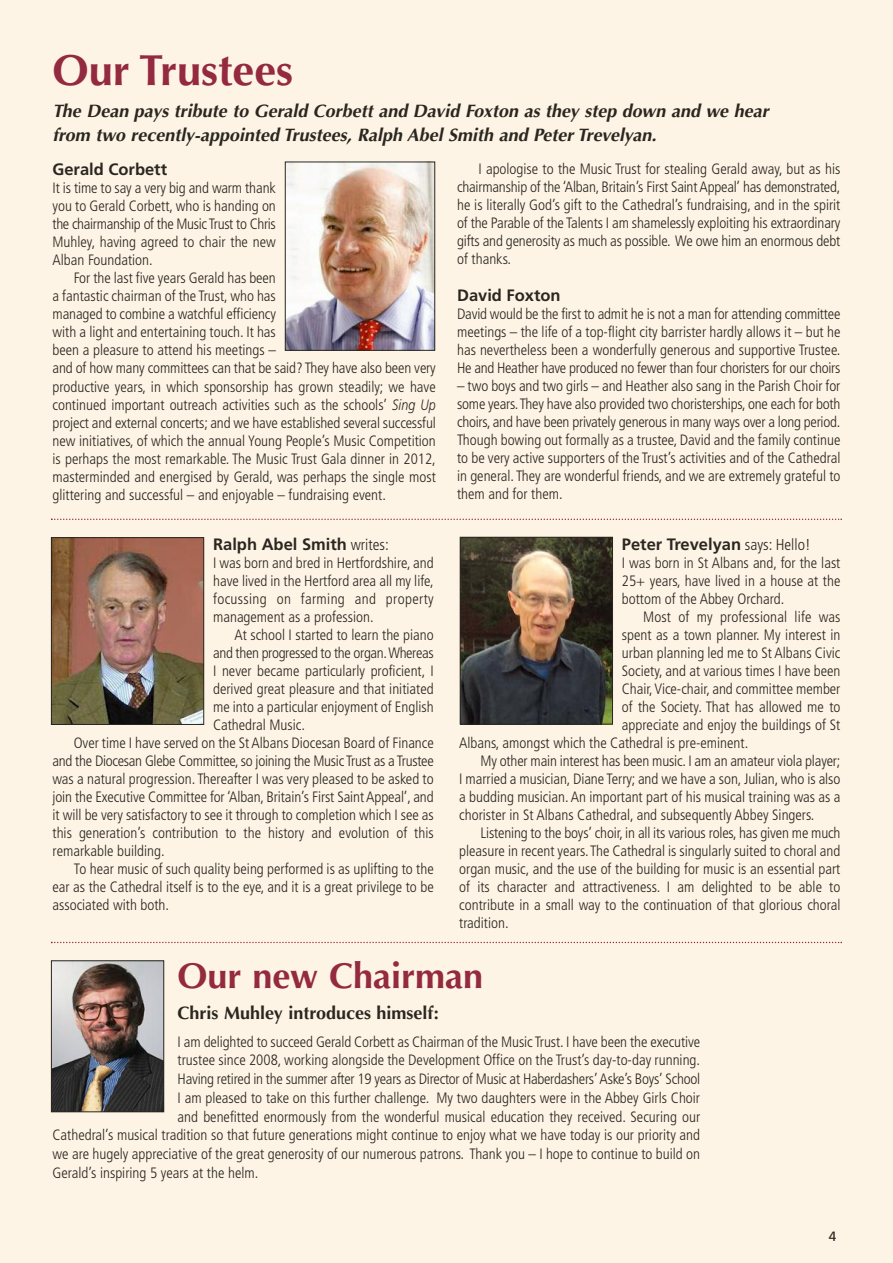
<style>
.page{position:relative;width:893px;height:1263px;background:#fdf4e5}
.page>*{position:absolute;margin:0;border:0;box-sizing:border-box;transform-origin:0 0}
.t1{font:700 43.5px "Optima";color:#942a3f}
.t2{font:700 36px "Optima";color:#942a3f}
.t3{font:italic 700 18px/24px "Optima";color:#2a2620}
.t4{font:700 18px "Optima";color:#2a2620}
.t5{font:700 16.5px "Frutiger";color:#2a2620}
.t6{font:300 condensed 15px/18px "Frutiger";color:#2a2620;text-align:justify}
.t7{font:300 condensed 15px "Frutiger";letter-spacing:-.02em;color:#2a2620}
.t8{font:300 condensed 15px "Frutiger";letter-spacing:-.025em;color:#2a2620}
.t9{font:13.5px "Frutiger";color:#2a2620}
.s1{font-style:italic;font-stretch:normal}
.s2{font-weight:300;font-stretch:condensed;font-size:15.75px}
</style>
<div class="page">
<svg style="left:51px;top:942px;width:791px;height:1px"></svg>
<img style="left:53px;top:539px;width:149px;height:184px">
<div style="left:51px;top:537px;width:153px;height:188px;border:1px solid #2a2620"></div>
<img style="left:287px;top:164px;width:146px;height:185px">
<div style="left:285px;top:162px;width:150px;height:189px;border:1px solid #2a2620"></div>
<img style="left:462px;top:539px;width:149px;height:183px">
<div style="left:460px;top:537px;width:153px;height:187px;border:1px solid #2a2620"></div>
<svg style="left:51px;top:518px;width:791px;height:2px"></svg>
<img style="left:53px;top:962px;width:109px;height:148px">
<div style="left:51px;top:960px;width:113px;height:152px;border:1px solid #2a2620"></div>
<h1 class="t1" style="left:53px;top:53px;width:242px">Our Trustees</h1>
<p class="t3" style="left:53px;top:100px;width:718px">The Dean pays tribute to Gerald Corbett and David Foxton as they step down and we hear from two recently-appointed Trustees, Ralph Abel Smith and Peter Trevelyan.</p>
<p class="t5" style="left:53px;top:163px;width:116px">Gerald Corbett</p>
<p class="t6" style="left:53px;top:180px;width:225px">It is time to say a very big and warm thank you to Gerald Corbett, who is handing on the chairmanship of the Music Trust to Chris Muhley, having agreed to chair the new Alban Foundation.</p>
<p class="t6" style="left:53px;top:270px;width:385px;text-align:left;text-indent:21px">For the last five years Gerald has been<br>a fantastic chairman of the Trust, who has<br>managed to combine a watchful efficiency<br>with a light and entertaining touch. It has<br>been a pleasure to attend his meetings –<br>and of how many committees can that be said? They have also been very productive years, in which sponsorship has grown steadily; we have continued important outreach activities such as the schools’ <span class="s1">Sing Up </span>project and external concerts; and we have established several successful new initiatives, of which the annual Young People’s Music Competition is perhaps the most remarkable. The Music Trust Gala dinner in 2012, masterminded and energised by Gerald, was perhaps the single most glittering and successful – and enjoyable – fundraising event.</p>
<p class="t6" style="left:457px;top:161px;width:385px;text-indent:21px">I apologise to the Music Trust for stealing Gerald away, but as his chairmanship of the ‘Alban, Britain’s First SaintAppeal’ has demonstrated, he is literally God’s gift to the Cathedral’s fundraising, and in the spirit of the Parable of the Talents I am shamelessly exploiting his extraordinary gifts and generosity as much as possible. We owe him an enormous debt of thanks.</p>
<p class="t5" style="left:457px;top:289px;width:105px">David Foxton</p>
<p class="t6" style="left:457px;top:306px;width:385px">David would be the first to admit he is not a man for attending committee meetings – the life of a top-flight city barrister hardly allows it – but he has nevertheless been a wonderfully generous and supportive Trustee.<br>He and Heather have produced no fewer than four choristers for our choirs</p>
<p class="t6" style="left:457px;top:378px;width:385px">– two boys and two girls – and Heather also sang in the Parish Choir for some years.They have also provided two choristerships, one each for both choirs, and have been privately generous in many ways over a long period.<br>Though bowing out formally as a trustee, David and the family continue to be very active supporters of the Trust’s activities and of the Cathedral in general. They are wonderful friends, and we are extremely grateful to them and for them.</p>
<p class="t5" style="left:213px;top:537px;width:177px">Ralph Abel Smith <span class="s2">writes:</span></p>
<p class="t6" style="left:213px;top:555px;width:222px">I was born and bred in Hertfordshire, and have lived in the Hertford area all my life, focussing on farming and property management as a profession.</p>
<p class="t6" style="left:234px;top:627px;width:201px">At school I started to learn the piano</p>
<p class="t8" style="left:213px;top:646px;width:222px">and then progressed to the organ.Whereas</p>
<p class="t6" style="left:213px;top:663px;width:222px">I never became particularly proficient, I</p>
<p class="t6" style="left:213px;top:681px;width:222px">derived great pleasure and that initiated</p>
<p class="t6" style="left:213px;top:699px;width:222px">me into a particular enjoyment of English</p>
<p class="t6" style="left:213px;top:717px;width:93px">Cathedral Music.</p>
<p class="t6" style="left:74px;top:735px;width:361px">Over time I have served on the St Albans Diocesan Board of Finance</p>
<p class="t7" style="left:53px;top:754px;width:383px">and the Diocesan Glebe Committee, so joining the Music Trust as a Trustee</p>
<p class="t6" style="left:53px;top:771px;width:383px">was a natural progression. Thereafter I was very pleased to be asked to</p>
<p class="t6" style="left:53px;top:789px;width:383px">join the Executive Committee for ‘Alban, Britain’s First Saint Appeal’, and</p>
<p class="t6" style="left:53px;top:807px;width:383px">it will be very satisfactory to see it through to completion which I see as</p>
<p class="t6" style="left:53px;top:825px;width:383px">this generation’s contribution to the history and evolution of this</p>
<p class="t6" style="left:53px;top:843px;width:114px">remarkable building.</p>
<p class="t6" style="left:74px;top:861px;width:361px">To hear music of such quality being performed is as uplifting to the</p>
<p class="t6" style="left:53px;top:879px;width:383px">ear as the Cathedral itself is to the eye, and it is a great privilege to be</p>
<p class="t6" style="left:53px;top:897px;width:118px">associated with both.</p>
<p class="t5" style="left:622px;top:537px;width:190px">Peter Trevelyan <span class="s2">says: Hello!</span></p>
<p class="t6" style="left:622px;top:555px;width:220px">I was born in St Albans and, for the last 25+ years, have lived in a house at the bottom of the Abbey Orchard.</p>
<p class="t6" style="left:643px;top:609px;width:199px">Most of my professional life was</p>
<p class="t6" style="left:622px;top:627px;width:220px">spent as a town planner. My interest in</p>
<p class="t6" style="left:622px;top:645px;width:220px">urban planning led me to St Albans Civic</p>
<p class="t6" style="left:622px;top:663px;width:220px">Society, and at various times I have been</p>
<p class="t6" style="left:622px;top:681px;width:220px">Chair,Vice-chair, and committee member</p>
<p class="t6" style="left:622px;top:699px;width:220px">of the Society. That has allowed me to</p>
<p class="t6" style="left:622px;top:717px;width:220px">appreciate and enjoy the buildings of St</p>
<p class="t6" style="left:459px;top:735px;width:291px">Albans, amongst which the Cathedral is pre-eminent.</p>
<p class="t6" style="left:480px;top:753px;width:361px">My other main interest has been music. I am an amateur viola player;</p>
<p class="t6" style="left:459px;top:771px;width:383px">I married a musician, Diane Terry; and we have a son, Julian, who is also</p>
<p class="t6" style="left:459px;top:789px;width:383px">a budding musician.An important part of his musical training was as a</p>
<p class="t6" style="left:459px;top:807px;width:357px">chorister in St Albans Cathedral, and subsequently Abbey Singers.</p>
<p class="t6" style="left:480px;top:825px;width:361px">Listening to the boys’ choir, in all its various roles, has given me much</p>
<p class="t6" style="left:459px;top:843px;width:383px">pleasure in recent years. The Cathedral is singularly suited to choral and</p>
<p class="t6" style="left:459px;top:861px;width:383px">organ music, and the use of the building for music is an essential part</p>
<p class="t6" style="left:459px;top:879px;width:383px">of its character and attractiveness. I am delighted to be able to</p>
<p class="t6" style="left:459px;top:897px;width:383px">contribute in a small way to the continuation of that glorious choral</p>
<p class="t6" style="left:459px;top:915px;width:51px">tradition.</p>
<h2 class="t2" style="left:178px;top:961px;width:307px">Our new Chairman</h2>
<p class="t4" style="left:178px;top:1006px;width:263px">Chris Muhley introduces himself:</p>
<p class="t6" style="left:178px;top:1033px;width:524px">I am delighted to succeed Gerald Corbett as Chairman of the Music Trust. I have been the executive</p>
<p class="t6" style="left:178px;top:1052px;width:524px">trustee since 2008, working alongside the Development Office on the Trust’s day-to-day running.</p>
<p class="t7" style="left:178px;top:1073px;width:524px">Having retired in the summer after 19 years as Director of Music at Haberdashers’Aske’s Boys’ School</p>
<p class="t6" style="left:178px;top:1090px;width:524px">I am pleased to take on this further challenge. My two daughters were in the Abbey Girls Choir</p>
<p class="t6" style="left:178px;top:1108px;width:524px">and benefitted enormously from the wonderful musical education they received. Securing our</p>
<p class="t6" style="left:53px;top:1127px;width:649px">Cathedral’s musical tradition so that future generations might continue to enjoy what we have today is our priority and</p>
<p class="t6" style="left:53px;top:1146px;width:649px">we are hugely appreciative of the great generosity of our numerous patrons. Thank you – I hope to continue to build on</p>
<p class="t6" style="left:53px;top:1165px;width:207px">Gerald’s inspiring 5 years at the helm.</p>
<p class="t9" style="left:829px;top:1230px;width:9px">4</p>
</div>
